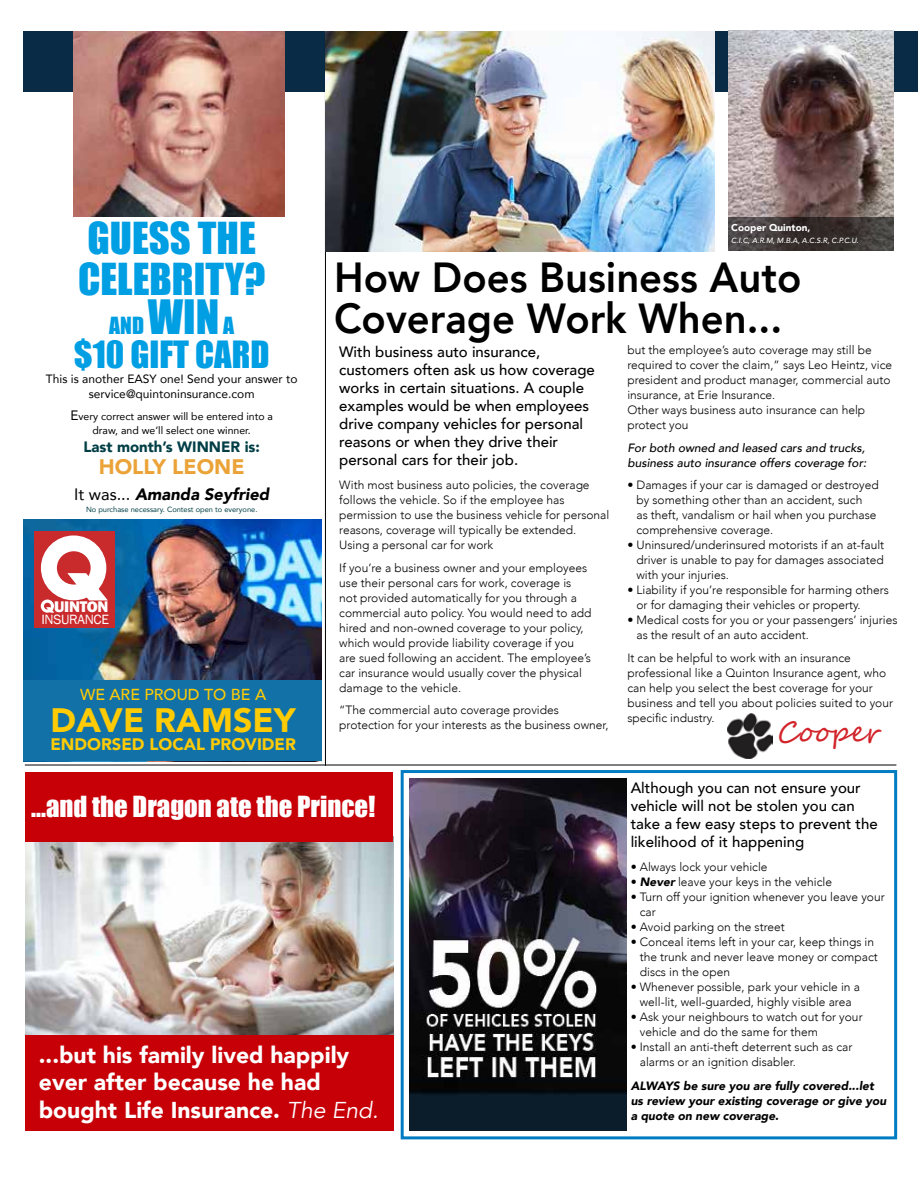
<style>
.page{position:relative;width:918px;height:1188px;background:#fff}
.page>*{position:absolute;margin:0;border:0;box-sizing:border-box;transform-origin:0 0}
.t1{font:800 42px/40.8px "Avenir";color:#000;scale:.95 1}
.t2{font:40.5px "Impact";color:#009ee3}
.t3{font:34.5px "Impact";color:#009ee3}
.t4{font:900 33.75px "Avenir";color:#ffcb05}
.t5{font:28.5px "Segoe Script";color:#d2232a}
.t6{font:26.7px "Impact";color:#fff}
.t7{font:900 22.95px/27.5px "Avenir";color:#fff}
.t8{font:21.75px "Impact";color:#009ee3}
.t9{font:900 21px "Avenir";color:#eba337}
.t10{font:900 16.65px "Avenir";color:#ffcb05}
.t11{font:italic 900 16.5px "Avenir";color:#000}
.t12{font:500 15.9px "Avenir";color:#ffcb05}
.t13{font:800 15.9px "Franklin Gothic";letter-spacing:-.02em;color:#fff}
.t14{font:500 15px/18px "Avenir";color:#000}
.t15{font:900 15px "Avenir";color:#003e45}
.t16{font:13.8px "Franklin Gothic";letter-spacing:-.02em;color:#fff}
.t17{font:300 12px/15px "Avenir";color:#000}
.t18{font:italic 900 12px/15px "Avenir";color:#000}
.t19{font:italic 500 12px/15px "Avenir";color:#000}
.t20{font:12px/15px "Avenir";color:#000;text-align:center}
.t21{font:10.5px/13.5px "Avenir";color:#000;text-align:center}
.t22{font:900 9.9px "Avenir";color:#fff}
.t23{font:7.5px "Avenir";color:#003e45}
.t24{font:italic 500 7.5px "Avenir";color:#fff}
.s1{font-size:43.5px}
.s2{font-size:13.65px}
.s3{font-weight:400;font-style:normal}
.s4{font-weight:400;font-style:italic}
.s5{font-weight:900;font-style:italic}
</style>
<div class="page">
<div style="left:401px;top:770px;width:496px;height:369px;border:3px solid #007cc2"></div>
<hr style="left:25px;top:765px;width:871px;height:1px;background:#000">
<div style="left:24px;top:31px;width:894px;height:61px;background:#0a2b45"></div>
<hr style="left:325px;top:31px;width:1px;height:735px;background:#000">
<img style="left:729px;top:30px;width:165px;height:187px">
<svg style="left:729px;top:217px;width:165px;height:34px;background:#3f3837"></svg>
<img style="left:24px;top:519px;width:298px;height:161px">
<div style="left:24px;top:680px;width:298px;height:81px;background:#1271a6"></div>
<div style="left:35px;top:531px;width:80px;height:96px;background:#c92a2c"></div>
<svg style="left:41px;top:535px;width:67px;height:78px"></svg>
<img style="left:25px;top:842px;width:368px;height:193px">
<img style="left:409px;top:779px;width:217px;height:352px">
<div style="left:25px;top:1035px;width:369px;height:96px;background:#c70008"></div>
<div style="left:25px;top:772px;width:368px;height:70px;background:#c70008"></div>
<img style="left:73px;top:31px;width:211px;height:186px">
<img style="left:325px;top:31px;width:390px;height:221px">
<img style="left:728px;top:713px;width:44px;height:45px">
<h2 class="t2" style="left:88px;top:207px;width:170px">GUESS THE</h2>
<h2 class="t2" style="left:78px;top:248px;width:189px">CELEBRITY?</h2>
<h3 class="t8" style="left:109px;top:308px;width:126px">AND <span class="s1">WIN</span> A</h3>
<h3 class="t3" style="left:74px;top:328px;width:197px">$10 GIFT CARD</h3>
<p class="t20" style="left:46px;top:371px;width:253px">This is another EASY one! Send your answer to service@quintoninsurance.com</p>
<p class="t21" style="left:70px;top:409px;width:204px"><span class="s2">E</span>very correct answer will be entered into a draw, and we’ll select one winner.</p>
<p class="t15" style="left:83px;top:433px;width:178px">Last month’s WINNER is:</p>
<h3 class="t9" style="left:99px;top:449px;width:147px">HOLLY LEONE</h3>
<h3 class="t11" style="left:74px;top:480px;width:196px"><span class="s3">It was...</span> Amanda Seyfried</h3>
<p class="t23" style="left:86px;top:503px;width:173px">No purchase necessary. Contest open to everyone.</p>
<h3 class="t13" style="left:54px;top:597px;width:56px">UINTON</h3>
<p class="t16" style="left:41px;top:611px;width:69px">INSURANCE</p>
<h3 class="t12" style="left:80px;top:680px;width:188px">WE ARE PROUD TO BE A</h3>
<h3 class="t4" style="left:51px;top:692px;width:247px">DAVE RAMSEY</h3>
<h3 class="t10" style="left:50px;top:730px;width:247px">ENDORSED LOCAL PROVIDER</h3>
<p class="t22" style="left:731px;top:219px;width:81px">Cooper Quinton,</p>
<p class="t24" style="left:731px;top:236px;width:129px">C.I.C, A.R.M, M.B.A, A.C.S.R, C.P.C.U.</p>
<h1 class="t1" style="left:334px;top:257px;width:493px">How Does Business Auto<br>Coverage Work When...</h1>
<p class="t17" style="left:627px;top:342px;width:266px">but the employee’s auto coverage may still be required to cover the claim,” says Leo Heintz, vice president and product manager, commercial auto insurance, at Erie Insurance.<br>Other ways business auto insurance can help protect you</p>
<p class="t19" style="left:627px;top:440px;width:241px">For both owned and leased cars and trucks, business auto insurance offers coverage for:</p>
<p class="t17" style="left:636px;top:477px;width:244px;text-indent:-9px">• Damages if your car is damaged or destroyed by something other than an accident, such<br>as theft, vandalism or hail when you purchase comprehensive coverage.</p>
<p class="t17" style="left:636px;top:537px;width:249px;text-align:justify;text-indent:-9px">• Uninsured/underinsured motorists if an at-fault driver is unable to pay for damages associated with your injuries.</p>
<p class="t17" style="left:636px;top:582px;width:254px;text-indent:-9px">• Liability if you’re responsible for harming others or for damaging their vehicles or property.</p>
<p class="t17" style="left:636px;top:612px;width:263px;text-indent:-9px">• Medical costs for you or your passengers’ injuries as the result of an auto accident.</p>
<p class="t17" style="left:627px;top:650px;width:267px">It can be helpful to work with an insurance professional like a Quinton Insurance agent, who can help you select the best coverage for your business and tell you about policies suited to your specific industry.</p>
<p class="t14" style="left:339px;top:342px;width:257px">With business auto insurance, customers often ask us how coverage works in certain situations. A couple examples would be when employees drive company vehicles for personal reasons or when they drive their personal cars for their job.</p>
<p class="t17" style="left:339px;top:477px;width:272px">With most business auto policies, the coverage follows the vehicle. So if the employee has permission to use the business vehicle for personal reasons, coverage will typically be extended.<br>Using a personal car for work</p>
<p class="t17" style="left:339px;top:560px;width:254px">If you’re a business owner and your employees use their personal cars for work, coverage is not provided automatically for you through a commercial auto policy. You would need to add hired and non-owned coverage to your policy, which would provide liability coverage if you are sued following an accident. The employee’s car insurance would usually cover the physical damage to the vehicle.</p>
<p class="t17" style="left:339px;top:702px;width:271px">“The commercial auto coverage provides protection for your interests as the business owner,</p>
<h3 class="t5" style="left:778px;top:709px;width:104px">Cooper</h3>
<h3 class="t6" style="left:31px;top:786px;width:346px">...and the Dragon ate the Prince!</h3>
<h3 class="t7" style="left:39px;top:1041px;width:341px">...but his family lived happily ever after because he had bought Life Insurance. <span class="s4">The End.</span></h3>
<p class="t14" style="left:631px;top:778px;width:249px">Although you can not ensure your vehicle will not be stolen you can take a few easy steps to prevent the likelihood of it happening</p>
<p class="t17" style="left:631px;top:859px;width:138px">• Always lock your vehicle</p>
<p class="t17" style="left:631px;top:874px;width:203px">• <span class="s5">Never</span> leave your keys in the vehicle</p>
<p class="t17" style="left:640px;top:889px;width:246px;text-indent:-9px">• Turn off your ignition whenever you leave your car</p>
<p class="t17" style="left:631px;top:919px;width:156px">• Avoid parking on the street</p>
<p class="t17" style="left:640px;top:934px;width:239px;text-indent:-9px">• Conceal items left in your car, keep things in the trunk and never leave money or compact discs in the open</p>
<p class="t17" style="left:631px;top:979px;width:231px;text-align:center">• Whenever possible, park your vehicle in a well-lit, well-guarded, highly visible area</p>
<p class="t17" style="left:640px;top:1009px;width:224px;text-indent:-9px">• Ask your neighbours to watch out for your vehicle and do the same for them</p>
<p class="t17" style="left:640px;top:1039px;width:214px;text-indent:-9px">• Install an anti-theft deterrent such as car alarms or an ignition disabler.</p>
<p class="t18" style="left:631px;top:1078px;width:257px">ALWAYS be sure you are fully covered...let us review your existing coverage or give you a quote on new coverage.</p>
</div>
